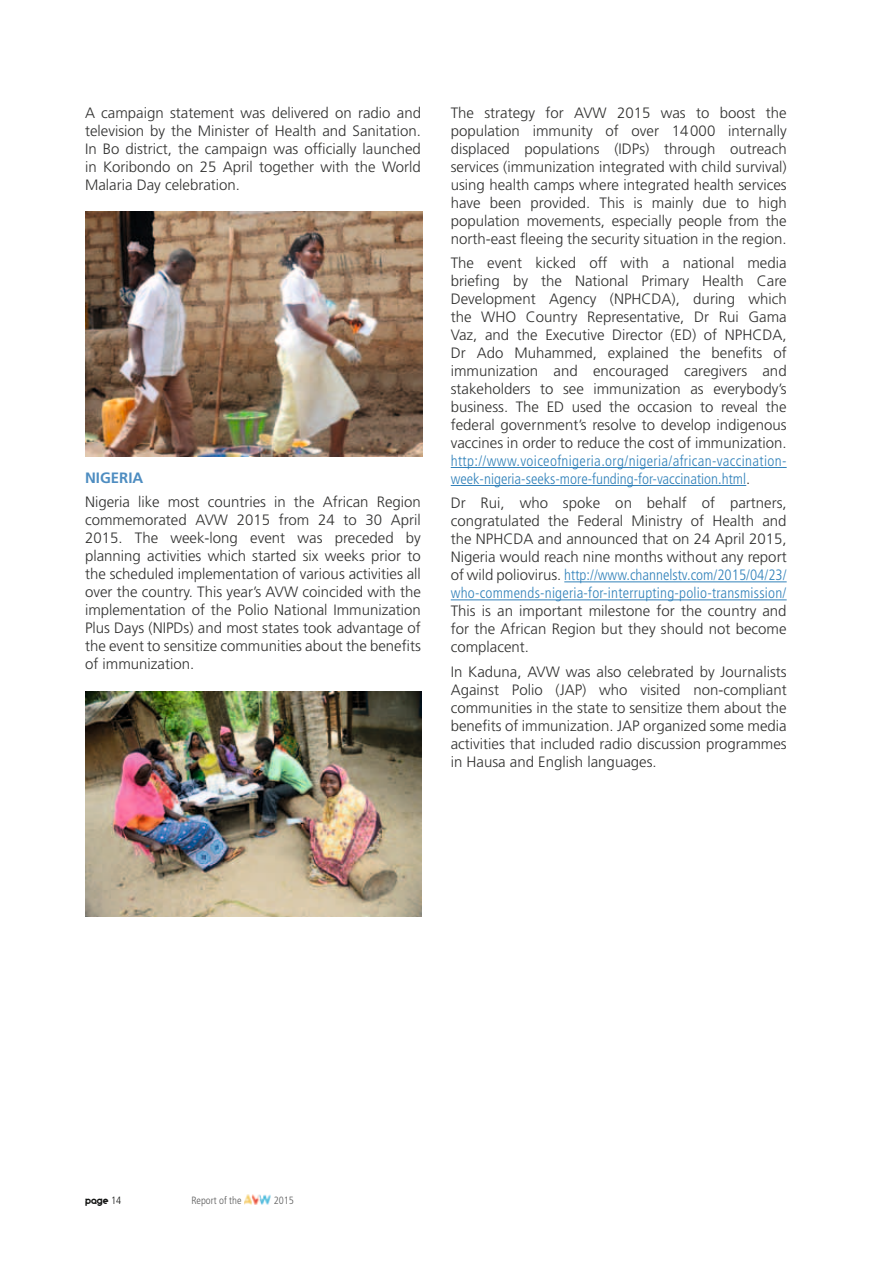
<style>
.page{position:relative;width:893px;height:1263px;background:#fff}
.page>*{position:absolute;margin:0;border:0;box-sizing:border-box;transform-origin:0 0}
.t1{font:300 15px/18px "Frutiger LT Std";color:#313130;text-align:justify}
.t2{font:300 condensed 15px/18px "Frutiger LT Std";letter-spacing:.015em;color:#3282ba}
.t3{font:700 15px "Frutiger LT Std";color:#4e8dc1}
.t4{font:300 condensed 10.5px "Frutiger LT Std";color:#5a5a5a}
.t5{font:10.5px "Geometry Soft Pro Bold N";color:#131413}
.s1{font-stretch:normal;color:#313130}
.s2{font-family:"Frutiger LT Std";font-weight:300;font-stretch:condensed}
</style>
<div class="page">
<img style="left:244px;top:1195px;width:27px;height:9px">
<hr style="left:451px;top:467px;width:336px;height:1px;background:#3282ba">
<hr style="left:451px;top:485px;width:295px;height:1px;background:#3282ba">
<hr style="left:564px;top:581px;width:223px;height:1px;background:#3282ba">
<hr style="left:451px;top:599px;width:336px;height:1px;background:#3282ba">
<img style="left:85px;top:212px;width:337px;height:245px">
<img style="left:85px;top:692px;width:337px;height:224px">
<p class="t1" style="left:85px;top:104px;width:337px">A campaign statement was delivered on radio and television by the M inister of Health and Sanitation.<br>In Bo district, the campaign was officially launched in Koribondo on 25 April together with the World Malaria Day celebration.</p>
<p class="t3" style="left:85px;top:469px;width:43px">NIGERIA</p>
<p class="t1" style="left:85px;top:493px;width:337px">Nigeria like most countries in the African Region commemorated AVW 2015 from 24 to 30 April 2015. The week-long event was preceded by planning activities which started six weeks prior to the scheduled implementation of various activities all over the country. This year’s AVW coincided with the implementation of the Polio National Immunization Plus Days (NIPDs) and most states took advantage of the event to sensitize communities about the benefits of immunization.</p>
<p class="t1" style="left:451px;top:104px;width:337px">The strategy for AVW 2015 was to boost the population immunity of over 14000 internally displaced populations (IDPs) through outreach services (immunization integrated with child survival) using health camps where integrated health services have been provided. This is mainly due to high population movements, especially people from the north-east fleeing the security situation in the region.</p>
<p class="t1" style="left:451px;top:254px;width:337px">The event kicked off with a national media briefing by the National Primary Health Care Development Agency (NPHCDA</p>
<p class="t1" style="left:672px;top:290px;width:117px">), during which</p>
<p class="t1" style="left:451px;top:308px;width:43px">the WHO</p>
<p class="t1" style="left:451px;top:308px;width:337px;text-indent:75px">Country Representative, Dr Rui Gama<br>Vaz, and the Executive Director (ED) of NPHCDA</p>
<p class="t1" style="left:451px;top:326px;width:337px;text-indent:332px">, Dr Ado M uhammed, explained the benefits of immunization and encouraged caregivers and stakeholders to see immunization as everybody’s business. The ED used the occasion to reveal the federal government’s resolve to develop indigenous vaccines in order to reduce the cost of immunization.</p>
<p class="t2" style="left:451px;top:452px;width:337px">http://www.voiceofnigeria.org/nigeria/african-vaccination&shy;week-nigeria-seeks-more-funding-for-vaccination.html<span class="s1">.</span></p>
<p class="t1" style="left:451px;top:494px;width:337px">Dr Rui, who spoke on behalf of partners, congratulated the Federal M inistry of Health and the NPHCDA</p>
<p class="t2" style="left:451px;top:530px;width:337px;text-align:justify;text-indent:87px"><span class="s1">and announced that on 24 April 2015, Nigeria would reach nine months without any report of wild poliovirus.</span> http://www.channelstv.com/2015/04/23/ who-commends-nigeria-for-interrupting-polio-transmission/</p>
<p class="t1" style="left:451px;top:602px;width:337px">This is an important milestone for the country and for the African Region but they should not become complacent.</p>
<p class="t1" style="left:451px;top:663px;width:337px">In Kaduna, AVW was also celebrated by Journalists Against Polio (JAP) who visited non-compliant communities in the state to sensitize them about the benefits of immunization. JAP organized some media activities that included radio discussion programmes in Hausa and English languages.</p>
<p class="t5" style="left:85px;top:1195px;width:38px">page <span class="s2">14</span></p>
<p class="t4" style="left:191px;top:1194px;width:52px">Report of the</p>
<p class="t4" style="left:274px;top:1194px;width:22px">2015</p>
</div>
